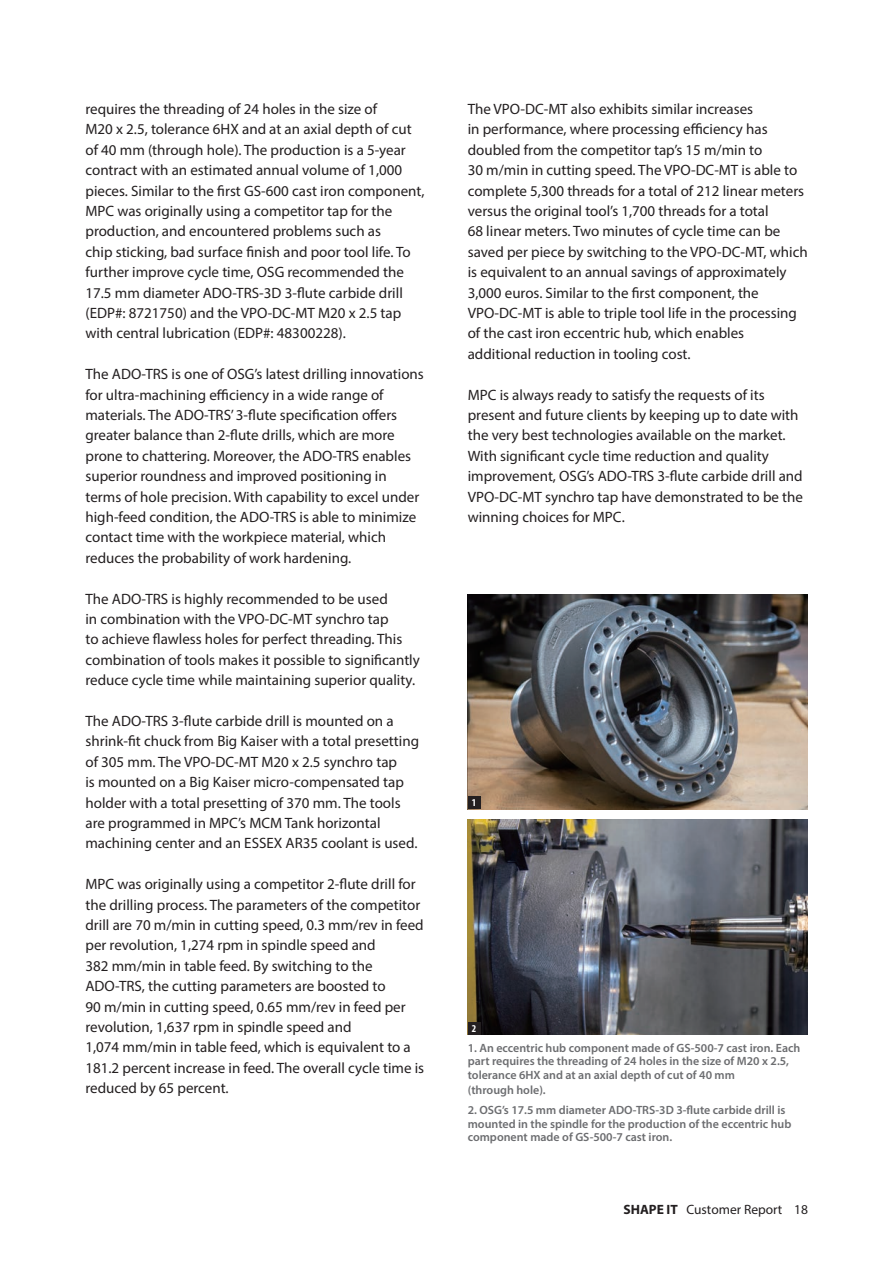
<style>
.page{position:relative;width:893px;height:1263px;background:#fff}
.page>*{position:absolute;margin:0;border:0;box-sizing:border-box;transform-origin:0 0}
.t1{font:15px/20.4px "Myriad Pro";color:#231f20}
.t2{font:13.5px "Myriad Pro";color:#231f20}
.t3{font:600 12px/13.5px "Myriad Pro";color:#6c6d70}
.t4{font:700 condensed 10.5px "Myriad Pro";color:#fff}
.s1{font-weight:700}
</style>
<div class="page">
<img style="left:468px;top:594px;width:340px;height:215px">
<img style="left:468px;top:820px;width:340px;height:214px">
<div style="left:468px;top:1022px;width:12px;height:12px;background:#231f20"></div>
<div style="left:468px;top:796px;width:12px;height:13px;background:#231f20"></div>
<p class="t1" style="left:85px;top:98px;width:340px">requires the threading of 24 holes in the size of<br>M20 x 2.5, tolerance 6HX and at an axial depth of cut of 40 mm (through hole). The production is a 5-year contract with an estimated annual volume of 1,000 pieces. Similar to the first GS-600 cast iron component, MPC was originally using a competitor tap for the production, and encountered problems such as<br>chip sticking, bad surface finish and poor tool life. To further improve cycle time, OSG recommended the 17.5 mm diameter ADO-TRS-3D 3-flute carbide drill (EDP#: 8721750) and the VPO-DC-MT M20 x 2.5 tap with central lubrication (EDP#: 48300228).</p>
<p class="t1" style="left:85px;top:364px;width:340px">The ADO-TRS is one of OSG’s latest drilling innovations for ultra-machining efficiency in a wide range of materials. The ADO-TRS’ 3-flute specification offers greater balance than 2-flute drills, which are more prone to chattering. Moreover, the ADO-TRS enables superior roundness and improved positioning in terms of hole precision. With capability to excel under high-feed condition, the ADO-TRS is able to minimize contact time with the workpiece material, which reduces the probability of work hardening.</p>
<p class="t1" style="left:85px;top:588px;width:336px">The ADO-TRS is highly recommended to be used<br>in combination with the VPO-DC-MT synchro tap<br>to achieve flawless holes for perfect threading. This combination of tools makes it possible to significantly reduce cycle time while maintaining superior quality.</p>
<p class="t1" style="left:85px;top:710px;width:335px">The ADO-TRS 3-flute carbide drill is mounted on a shrink-fit chuck from Big Kaiser with a total presetting of 305 mm. The VPO-DC-MT M20 x 2.5 synchro tap<br>is mounted on a Big Kaiser micro-compensated tap holder with a total presetting of 370 mm. The tools are programmed in MPC’s MCM Tank horizontal machining center and an ESSEX AR35 coolant is used.</p>
<p class="t1" style="left:85px;top:874px;width:340px">MPC was originally using a competitor 2-flute drill for the drilling process. The parameters of the competitor drill are 70 m/min in cutting speed, 0.3 mm/rev in feed per revolution, 1,274 rpm in spindle speed and<br>382 mm/min in table feed. By switching to the ADO-TRS, the cutting parameters are boosted to<br>90 m/min in cutting speed, 0.65 mm/rev in feed per revolution, 1,637 rpm in spindle speed and<br>1,074 mm/min in table feed, which is equivalent to a 181.2 percent increase in feed. The overall cycle time is reduced by 65 percent.</p>
<p class="t1" style="left:468px;top:98px;width:341px">The VPO-DC-MT also exhibits similar increases<br>in performance, where processing efficiency has doubled from the competitor tap’s 15 m/min to<br>30 m/min in cutting speed. The VPO-DC-MT is able to complete 5,300 threads for a total of 212 linear meters versus the original tool’s 1,700 threads for a total<br>68 linear meters. Two minutes of cycle time can be saved per piece by switching to the VPO-DC-MT, which is equivalent to an annual savings of approximately 3,000 euros. Similar to the first component, the VPO-DC-MT is able to triple tool life in the processing of the cast iron eccentric hub, which enables additional reduction in tooling cost.</p>
<p class="t1" style="left:468px;top:384px;width:337px">MPC is always ready to satisfy the requests of its present and future clients by keeping up to date with the very best technologies available on the market.<br>With significant cycle time reduction and quality improvement, OSG’s ADO-TRS 3-flute carbide drill and VPO-DC-MT synchro tap have demonstrated to be the winning choices for MPC.</p>
<p class="t4" style="left:472px;top:796px;width:6px">1</p>
<p class="t4" style="left:472px;top:1021px;width:6px">2</p>
<p class="t3" style="left:468px;top:1041px;width:334px">1. An eccentric hub component made of GS-500-7 cast iron. Each part requires the threading of 24 holes in the size of M20 x 2.5, tolerance 6HX and at an axial depth of cut of 40 mm</p>
<p class="t3" style="left:468px;top:1083px;width:80px">(through hole).</p>
<p class="t3" style="left:468px;top:1103px;width:325px">2. OSG’s 17.5 mm diameter ADO-TRS-3D 3-flute carbide drill is mounted in the spindle for the production of the eccentric hub component made of GS-500-7 cast iron.</p>
<p class="t2" style="left:623px;top:1201px;width:186px"><span class="s1">SHAPE IT</span> Customer Report 18</p>
</div>
